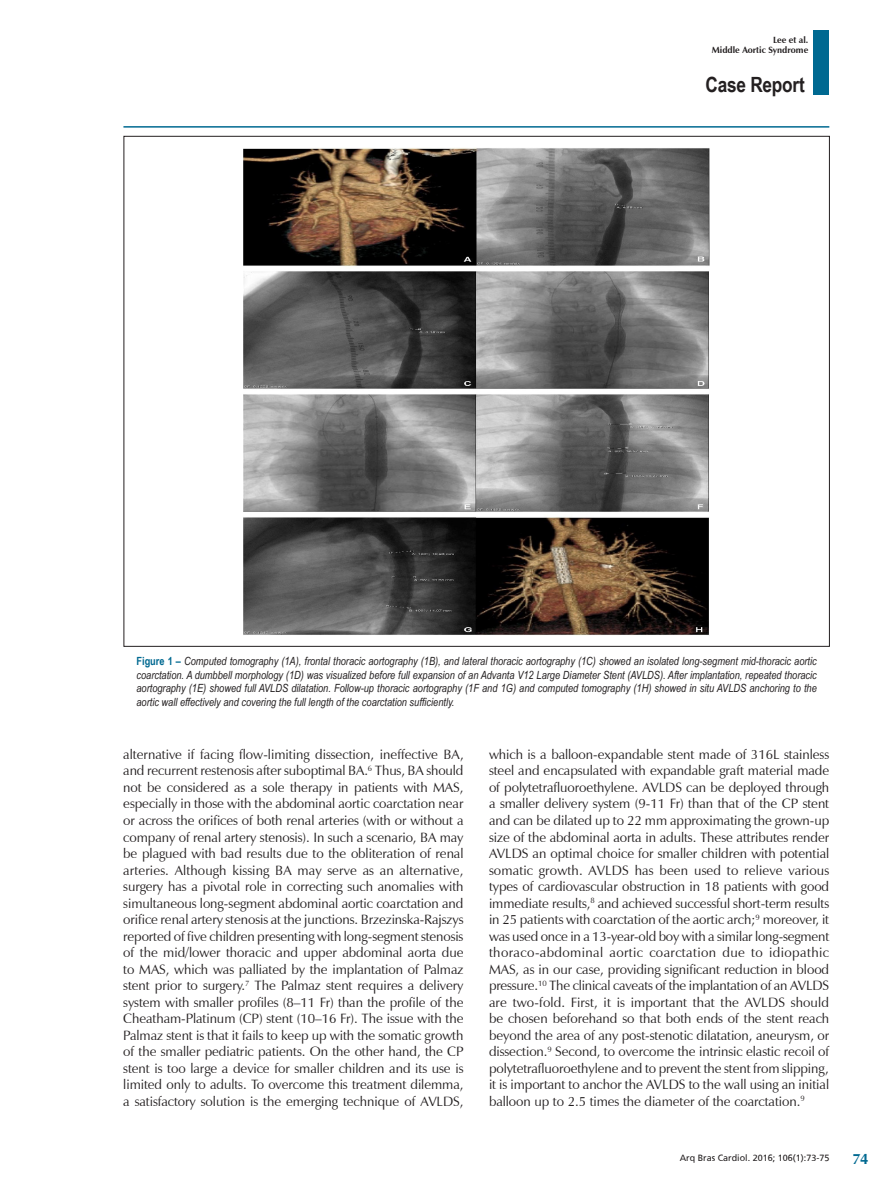
<style>
.page{position:relative;width:893px;height:1191px;background:#fff}
.page>*{position:absolute;margin:0;border:0;box-sizing:border-box;transform-origin:0 0}
.t1{font:700 21px "Arial Narrow";letter-spacing:-.01em;color:#231f20}
.t2{font:700 15px "Zapf Humanist 601 BT";color:#006991}
._01-TEXTO_BASICO{font:13.5px/16.5px "Zapf Humanist 601 BT";letter-spacing:-.005em;color:#231f20;text-align:justify}
._05_LEGENDA_TABELA{font:italic 11.25px/13.5px "Arial Narrow";color:#231f20;text-align:justify}
.t3{font:9px "Frutiger";color:#231f20}
.t4{font:700 9px "Zapf Humanist 601 BT";color:#231f20}
.s1{font-weight:700;font-style:normal;color:#006991}
</style>
<div class="page">
<hr style="left:123px;top:126px;width:706px;height:2px;background:#006991">
<div style="left:813px;top:30px;width:16px;height:64px;background:#006991"></div>
<img style="left:244px;top:148px;width:466px;height:487px">
<p class="t4" style="left:773px;top:34px;width:37px">Lee et al.</p>
<p class="t4" style="left:712px;top:45px;width:98px">Middle Aortic Syndrome</p>
<h1 class="t1" style="left:705px;top:69px;width:101px">Case Report</h1>
<p class="_05_LEGENDA_TABELA" style="left:136px;top:654px;width:682px"><span class="s1">Figure 1 –</span> Computed tomography (1A), frontal thoracic aortography (1B), and lateral thoracic aortography (1C) showed an isolated long-segment mid-thoracic aortic coarctation. A dumbbell morphology (1D) was visualized before full expansion of an Advanta V12 Large Diameter Stent (AVLDS). After implantation, repeated thoracic aortography (1E) showed full AVLDS dilatation. Follow-up thoracic aortography (1F and 1G) and computed tomography (1H) showed in situ AVLDS anchoring to the aortic wall effectively and covering the full length of the coarctation sufficiently.</p>
<p class="_01-TEXTO_BASICO" style="left:123px;top:746px;width:342px">alternative if facing flow-limiting dissection, ineffective BA, and recurrent restenosis after suboptimal BA.<sup>6</sup> Thus, BA should not be considered as a sole therapy in patients with MAS, especially in those with the abdominal aortic coarctation near or across the orifices of both renal arteries (with or without a company of renal artery stenosis). In such a scenario, BA may be plagued with bad results due to the obliteration of renal arteries. Although kissing BA may serve as an alternative, surgery has a pivotal role in correcting such anomalies with simultaneous long‑segment abdominal aortic coarctation and orifice renal artery stenosis at the junctions. Brzezinska-Rajszys reported of five children presenting with long-segment stenosis of the mid/lower thoracic and upper abdominal aorta due to MAS, which was palliated by the implantation of Palmaz stent prior to surgery.<sup>7</sup> The Palmaz stent requires a delivery system with smaller profiles (8–11 Fr) than the profile of the Cheatham‑Platinum (CP) stent (10–16 Fr). The issue with the Palmaz stent is that it fails to keep up with the somatic growth of the smaller pediatric patients. On the other hand, the CP stent is too large a device for smaller children and its use is limited only to adults. To overcome this treatment dilemma, a satisfactory solution is the emerging technique of AVLDS,</p>
<p class="_01-TEXTO_BASICO" style="left:489px;top:746px;width:342px">which is a balloon-expandable stent made of 316L stainless steel and encapsulated with expandable graft material made of polytetrafluoroethylene. AVLDS can be deployed through a smaller delivery system (9‑11 Fr) than that of the CP stent and can be dilated up to 22 mm approximating the grown‑up size of the abdominal aorta in adults. These attributes render AVLDS an optimal choice for smaller children with potential somatic growth. AVLDS has been used to relieve various types of cardiovascular obstruction in 18 patients with good immediate results,<sup>8</sup> and achieved successful short-term results in 25 patients with coarctation of the aortic arch;<sup>9</sup> moreover, it was used once in a 13-year-old boy with a similar long-segment thoraco‑abdominal aortic coarctation due to idiopathic MAS, as in our case, providing significant reduction in blood pressure.<sup>10</sup> The clinical caveats of the implantation of an AVLDS are two-fold. First, it is important that the AVLDS should be chosen beforehand so that both ends of the stent reach beyond the area of any post-stenotic dilatation, aneurysm, or dissection.<sup>9</sup> Second, to overcome the intrinsic elastic recoil of polytetrafluoroethylene and to prevent the stent from slipping, it is important to anchor the AVLDS to the wall using an initial balloon up to 2.5 times the diameter of the coarctation.<sup>9</sup></p>
<p class="t3" style="left:680px;top:1153px;width:151px">Arq Bras Cardiol. 2016; 106(1):73-75</p>
<p class="t2" style="left:852px;top:1149px;width:18px">74</p>
</div>
